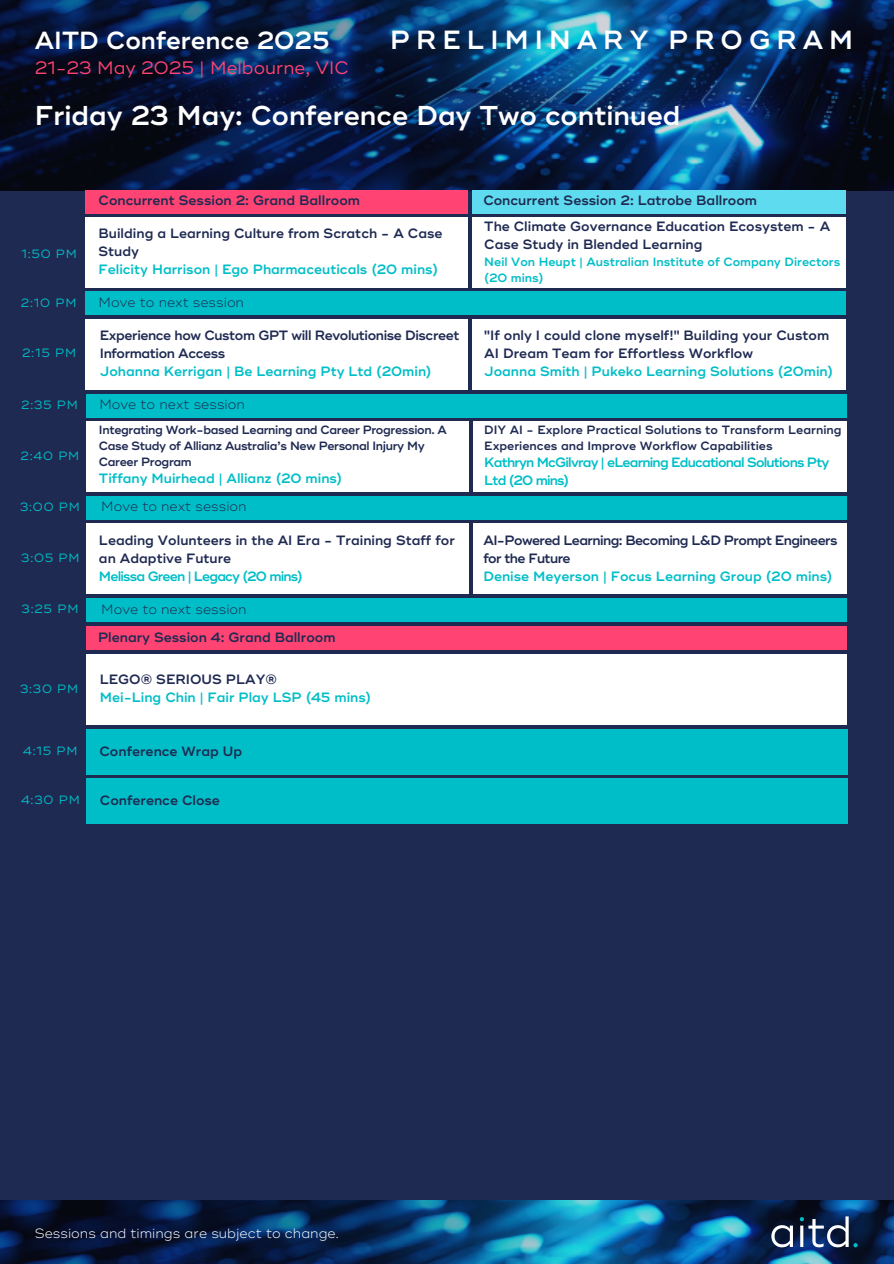
<style>
.page{position:relative;width:894px;height:1264px;background:#fff}
.page>*{position:absolute;margin:0;border:0;box-sizing:border-box;transform-origin:0 0}
.t1{font:600 27.15px "Ridley Grotesk";color:#fff}
.t2{font:600 26.25px "Ridley Grotesk";letter-spacing:.23em;color:#fff}
.t3{font:600 24.75px "Ridley Grotesk";color:#fff}
.t4{font:18px "Ridley Grotesk";color:#ff4372}
.t5{font:600 13.5px/18px "Ridley Grotesk";color:#1f2a52}
.t6{font:600 13.5px/18px "Ridley Grotesk";letter-spacing:-.03em;color:#1f2a52}
.t7{font:600 13.5px/18px "Ridley Grotesk";letter-spacing:-.045em;color:#1f2a52}
.t8{font:600 13.5px/18px "Ridley Grotesk";color:#00bec7}
.t9{font:300 13.5px "Ridley Grotesk";color:#1f2a52}
.t10{font:600 13.5px/18px "Ridley Grotesk";letter-spacing:-.06em;color:#00bec7}
.t11{font:300 13.5px "Ridley Grotesk";color:#fff}
.t12{font:600 12px/16px "Ridley Grotesk";letter-spacing:-.03em;color:#1f2a52}
.t13{font:600 12px/16px "Ridley Grotesk";color:#1f2a52}
.t14{font:12px "Ridley Grotesk";letter-spacing:.07em;color:#00bec7}
.t15{font:600 12px/16px "Ridley Grotesk";color:#00bec7}
.s1{color:#00bec7}
.s2{color:#1f2a52}
</style>
<div class="page">
<div style="left:0;top:0;width:893px;height:1263px;background:#1f2a52"></div>
<img style="left:0;top:1200px;width:893px;height:63px">
<img style="left:771px;top:1216px;width:86px;height:30px">
<img style="left:0;top:0;width:893px;height:190px">
<div style="left:85px;top:217px;width:382px;height:70px;background:#fff"></div>
<div style="left:472px;top:217px;width:373px;height:70px;background:#fff"></div>
<div style="left:85px;top:190px;width:382px;height:23px;background:#ff4372"></div>
<div style="left:472px;top:190px;width:373px;height:23px;background:#5edbee"></div>
<div style="left:85px;top:319px;width:382px;height:70px;background:#fff"></div>
<div style="left:472px;top:319px;width:373px;height:70px;background:#fff"></div>
<div style="left:85px;top:291px;width:760px;height:24px;background:#00bec7"></div>
<div style="left:86px;top:421px;width:382px;height:70px;background:#fff"></div>
<div style="left:472px;top:421px;width:374px;height:70px;background:#fff"></div>
<div style="left:86px;top:394px;width:760px;height:23px;background:#00bec7"></div>
<div style="left:87px;top:523px;width:381px;height:70px;background:#fff"></div>
<div style="left:473px;top:523px;width:373px;height:70px;background:#fff"></div>
<div style="left:87px;top:496px;width:759px;height:23px;background:#00bec7"></div>
<div style="left:87px;top:654px;width:759px;height:70px;background:#fff"></div>
<div style="left:87px;top:626px;width:759px;height:24px;background:#ff4372"></div>
<div style="left:87px;top:729px;width:760px;height:45px;background:#00bec7"></div>
<div style="left:87px;top:778px;width:760px;height:46px;background:#00bec7"></div>
<div style="left:87px;top:598px;width:759px;height:24px;background:#00bec7"></div>
<h6 class="t2" style="left:390px;top:25px;width:464px">PRELIMINARY PROGRAM</h6>
<h2 class="t3" style="left:35px;top:25px;width:296px">AITD Conference 2025</h2>
<h3 class="t4" style="left:35px;top:57px;width:315px">21-23 May 2025 | Melbourne, VIC</h3>
<h2 class="t1" style="left:35px;top:99px;width:647px">Friday 23 May: Conference Day Two continued</h2>
<h1 class="t14" style="left:21px;top:247px;width:57px">1:50 PM</h1>
<h4 class="t5" style="left:98px;top:192px;width:263px">Concurrent Session 2: Grand Ballroom</h4>
<h6 class="t5" style="left:483px;top:192px;width:275px">Concurrent Session 2: Latrobe Ballroom</h6>
<h4 class="t5" style="left:98px;top:224px;width:345px">Building a Learning Culture from Scratch - A Case<br>Study<br><span class="s1">Felicity Harrison | Ego Pharmaceuticals (20 mins)</span></h4>
<h4 class="t5" style="left:484px;top:218px;width:347px">The Climate Governance Education Ecosystem - A<br>Case Study in Blended Learning</h4>
<h4 class="t15" style="left:484px;top:254px;width:357px">Neil Von Heupt | Australian Institute of Company Directors (20 mins)</h4>
<h6 class="t14" style="left:21px;top:295px;width:57px">2:10 PM</h6>
<h4 class="t9" style="left:98px;top:294px;width:147px">Move to next session</h4>
<h5 class="t6" style="left:100px;top:326px;width:361px">Experience how Custom GPT will Revolutionise Discreet<br>Information Access<br><span class="s1">Johanna Kerrigan | Be Learning Pty Ltd (20min)</span></h5>
<h6 class="t5" style="left:484px;top:326px;width:350px">"If only I could clone myself!" Building your Custom<br>AI Dream Team for Effortless Workflow<br><span class="s1">Joanna Smith | Pukeko Learning Solutions (20min)</span></h6>
<h4 class="t14" style="left:22px;top:346px;width:56px">2:15 PM</h4>
<h6 class="t14" style="left:21px;top:397px;width:58px">2:35 PM</h6>
<h4 class="t9" style="left:99px;top:397px;width:147px">Move to next session</h4>
<h5 class="t12" style="left:99px;top:422px;width:349px">Integrating Work-based Learning and Career Progression. A<br>Case Study of Allianz Australia’s New Personal Injury My<br>Career Program</h5>
<h6 class="t8" style="left:99px;top:470px;width:245px">Tiffany Muirhead | Allianz (20 mins)</h6>
<h4 class="t14" style="left:21px;top:448px;width:60px">2:40 PM</h4>
<h6 class="t14" style="left:20px;top:500px;width:61px">3:00 PM</h6>
<p class="t9" style="left:101px;top:499px;width:147px">Move to next session</p>
<p class="t14" style="left:21px;top:550px;width:60px">3:05 PM</p>
<h6 class="t5" style="left:99px;top:531px;width:357px">Leading Volunteers in the AI Era - Training Staff for an Adaptive Future<br><span class="s1">Melissa Green | Legacy (20 mins)</span></h6>
<h6 class="t14" style="left:22px;top:602px;width:58px">3:25 PM</h6>
<h4 class="t9" style="left:101px;top:601px;width:147px">Move to next session</h4>
<h6 class="t14" style="left:20px;top:681px;width:60px">3:30 PM</h6>
<h6 class="t5" style="left:98px;top:628px;width:239px">Plenary Session 4: Grand Ballroom</h6>
<h5 class="t8" style="left:100px;top:670px;width:273px"><span class="s2">LEGO® SERIOUS PLAY®<br></span>Mei-Ling Chin | Fair Play LSP (45 mins)</h5>
<h4 class="t14" style="left:23px;top:743px;width:56px">4:15 PM</h4>
<h4 class="t5" style="left:99px;top:742px;width:144px">Conference Wrap Up</h4>
<h5 class="t14" style="left:21px;top:793px;width:60px">4:30 PM</h5>
<h4 class="t5" style="left:100px;top:791px;width:121px">Conference Close</h4>
<p class="t13" style="left:484px;top:422px;width:358px">DIY AI - Explore Practical Solutions to Transform Learning<br>Experiences and Improve Workflow Capabilities</p>
<p class="t10" style="left:484px;top:454px;width:346px">Kathryn McGilvray | eLearning Educational Solutions Pty<br>Ltd (20 mins)</p>
<h4 class="t7" style="left:483px;top:531px;width:355px">AI-Powered Learning: Becoming L&amp;D Prompt Engineers for the Future<br><span class="s1">Denise Meyerson | Focus Learning Group (20 mins)</span></h4>
<p class="t11" style="left:35px;top:1225px;width:305px">Sessions and timings are subject to change.</p>
</div>
